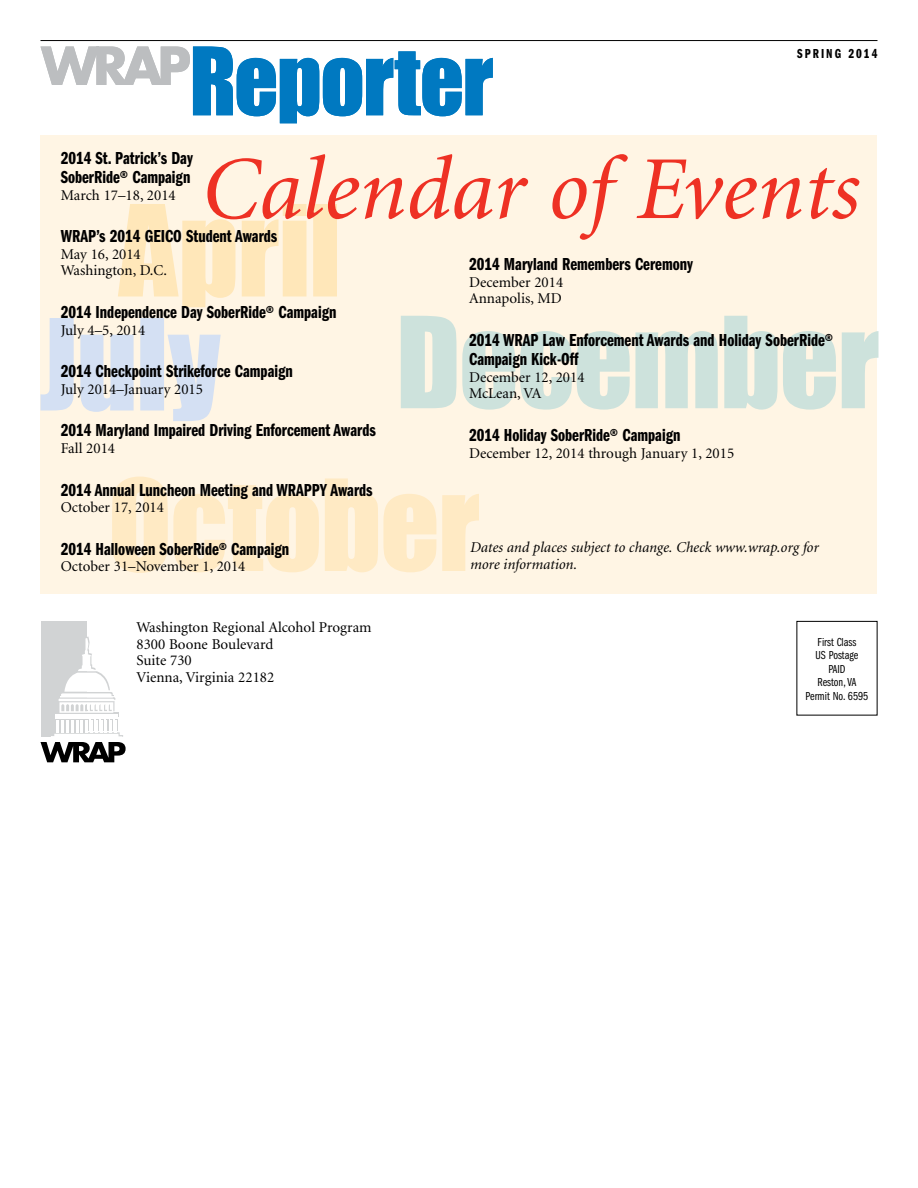
<style>
.page{position:relative;width:918px;height:1188px;background:#fff}
.page>*{position:absolute;margin:0;border:0;box-sizing:border-box;transform-origin:0 0}
.t1{font:italic 90px "Minion";color:#ee3124}
.t2{font:18px/19.5px "Franklin Gothic Demi Cmpr";color:#000}
.t3{font:15px/16.5px "Minion";color:#000}
.t4{font:italic 15px/16.5px "Minion";color:#000}
.t5{font:13.5px "Franklin Gothic Demi Cmpr";letter-spacing:.15em;color:#000}
.t6{font:12px/13.5px "Franklin Gothic Book Cmpr";color:#000;text-align:center}
</style>
<div class="page">
<hr style="left:40px;top:40px;width:838px;height:1px;background:#000">
<div style="left:40px;top:135px;width:838px;height:459px;background:#fff5e4"></div>
<svg style="left:112px;top:477px;width:367px;height:96px"></svg>
<svg style="left:401px;top:316px;width:477px;height:94px;fill:#cde2dc"></svg>
<svg style="left:40px;top:47px;width:453px;height:76px"></svg>
<svg style="left:40px;top:318px;width:181px;height:103px"></svg>
<div style="left:41px;top:621px;width:45px;height:116px;background:#d1d3d4"></div>
<hr style="left:56px;top:713px;width:63px;height:4px;background:#d1d3d4">
<div style="left:55px;top:714px;width:63px;height:5px;background:#fff"></div>
<svg style="left:59px;top:637px;width:56px;height:76px"></svg>
<svg style="left:41px;top:719px;width:85px;height:43px"></svg>
<svg style="left:118px;top:204px;width:219px;height:103px"></svg>
<p class="t5" style="left:797px;top:46px;width:82px">SPRING 2014</p>
<p class="t2" style="left:61px;top:148px;width:134px">2014 St. Patrick’s Day<br>SoberRide® Campaign</p>
<p class="t3" style="left:61px;top:187px;width:117px">March 17–18, 2014</p>
<p class="t2" style="left:61px;top:227px;width:218px">WRAP’s 2014 GEICO Student Awards</p>
<p class="t3" style="left:61px;top:246px;width:108px">May 16, 2014<br>Washington, D.C.</p>
<p class="t2" style="left:61px;top:303px;width:277px">2014 Independence Day SoberRide® Campaign</p>
<p class="t3" style="left:61px;top:322px;width:86px">July 4–5, 2014</p>
<p class="t2" style="left:61px;top:362px;width:234px">2014 Checkpoint Strikeforce Campaign</p>
<p class="t3" style="left:61px;top:381px;width:144px">July 2014–January 2015</p>
<p class="t2" style="left:61px;top:421px;width:317px">2014 Maryland Impaired Driving Enforcement Awards</p>
<p class="t3" style="left:61px;top:440px;width:56px">Fall 2014</p>
<p class="t2" style="left:61px;top:480px;width:314px">2014 Annual Luncheon Meeting and WRAPPY Awards</p>
<p class="t3" style="left:61px;top:500px;width:105px">October 17, 2014</p>
<p class="t2" style="left:61px;top:539px;width:230px">2014 Halloween SoberRide® Campaign</p>
<p class="t3" style="left:61px;top:559px;width:186px">October 31–November 1, 2014</p>
<h1 class="t1" style="left:198px;top:145px;width:660px">Calendar of Events</h1>
<p class="t2" style="left:469px;top:255px;width:225px">2014 Maryland Remembers Ceremony</p>
<p class="t3" style="left:469px;top:274px;width:96px">December 2014<br>Annapolis, MD</p>
<p class="t2" style="left:469px;top:330px;width:366px">2014 WRAP Law Enforcement Awards and Holiday SoberRide®<br>Campaign Kick-Off</p>
<p class="t3" style="left:469px;top:369px;width:117px">December 12, 2014<br>McLean, VA</p>
<p class="t2" style="left:469px;top:426px;width:213px">2014 Holiday SoberRide® Campaign</p>
<p class="t3" style="left:469px;top:445px;width:267px">December 12, 2014 through January 1, 2015</p>
<p class="t4" style="left:470px;top:540px;width:350px">Dates and places subject to change. Check www.wrap.org for more information.</p>
<p class="t3" style="left:136px;top:620px;width:237px">Washington Regional Alcohol Program<br>8300 Boone Boulevard<br>Suite 730<br>Vienna, Virginia 22182</p>
<p class="t6" style="left:806px;top:635px;width:64px">First Class<br>US Postage<br>PAID<br>Reston, VA<br>Permit No. 6595</p>
</div>
